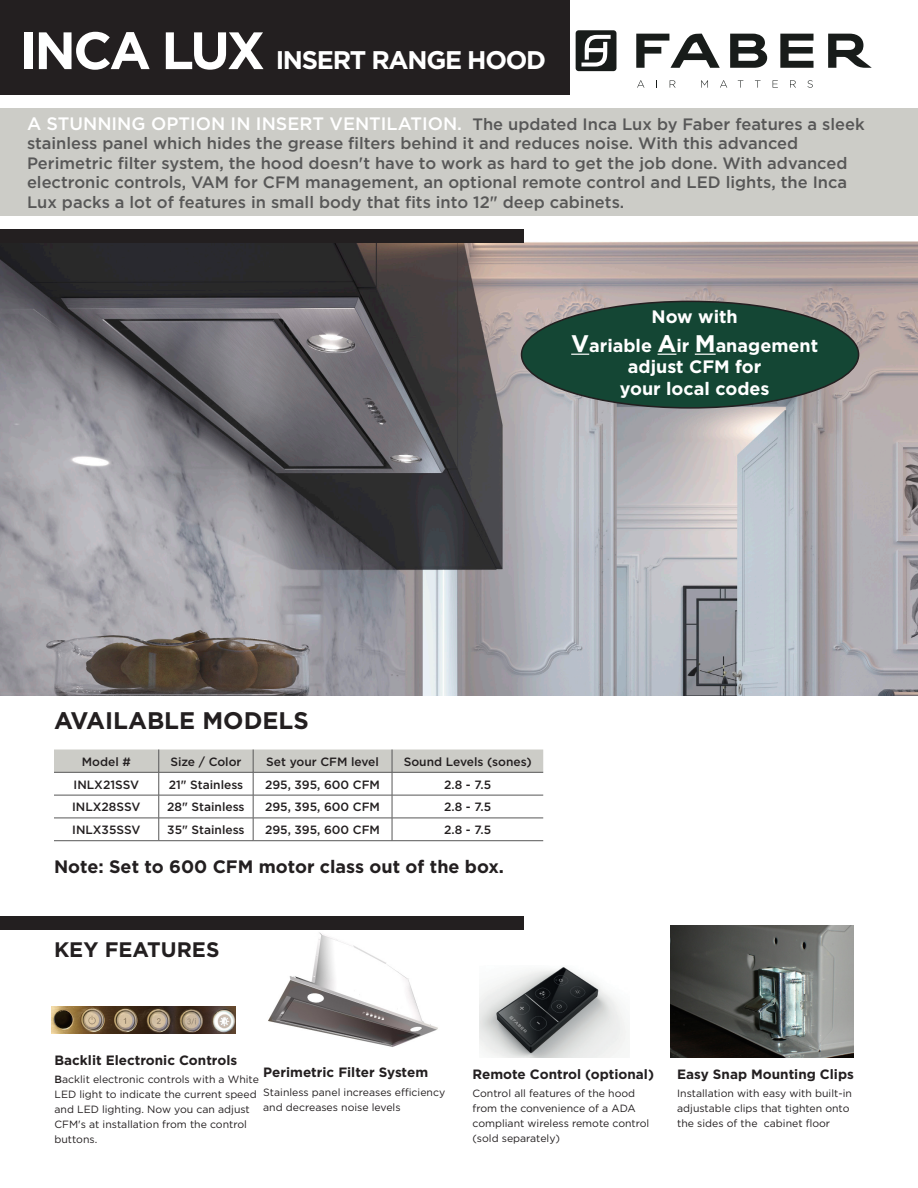
<style>
.page{position:relative;width:918px;height:1188px;background:#fff}
.page>*{position:absolute;margin:0;border:0;box-sizing:border-box;transform-origin:0 0}
.t1{font:700 25.5px "Gotham";letter-spacing:-.05em;color:#fff}
.t2{font:700 24px "Gotham";color:#231f20}
.t3{font:700 21px "Gotham";color:#231f20}
.t4{font:700 18px "Gotham";color:#fff}
.t5{font:700 18px "Gotham";color:#231f20}
.t6{font:500 16.5px/19.5px "Gotham";color:#575757}
.t7{font:700 13.5px "Gotham";color:#231f20}
.t8{font:500 12px "Gotham";color:#231f20}
.t9{font:10.5px/15px "Gotham";color:#231f20}
.s1{font-size:52.5px}
.s2{font-size:18px;color:#fff}
.s3{font-size:24px}
.s4{font-weight:500}
</style>
<div class="page">
<img style="left:0;top:242px;width:918px;height:453px">
<img style="left:479px;top:967px;width:148px;height:90px">
<img style="left:670px;top:926px;width:183px;height:131px">
<img style="left:268px;top:932px;width:170px;height:115px">
<div style="left:0;top:0;width:569px;height:94px;background:#231f20"></div>
<div style="left:0;top:230px;width:524px;height:13px;background:#231f20"></div>
<div style="left:0;top:108px;width:918px;height:108px;background:#ccccc7"></div>
<div style="left:0;top:917px;width:524px;height:13px;background:#231f20"></div>
<svg style="left:730px;top:34px;width:37px;height:34px"></svg>
<svg style="left:780px;top:34px;width:34px;height:34px"></svg>
<svg style="left:828px;top:34px;width:44px;height:34px"></svg>
<svg style="left:636px;top:34px;width:84px;height:34px"></svg>
<svg style="left:637px;top:80px;width:7px;height:8px"></svg>
<svg style="left:670px;top:80px;width:6px;height:8px"></svg>
<svg style="left:701px;top:80px;width:7px;height:8px"></svg>
<svg style="left:720px;top:80px;width:7px;height:8px"></svg>
<svg style="left:738px;top:80px;width:5px;height:8px"></svg>
<svg style="left:755px;top:80px;width:6px;height:8px"></svg>
<svg style="left:773px;top:80px;width:5px;height:8px"></svg>
<svg style="left:790px;top:80px;width:6px;height:8px"></svg>
<svg style="left:807px;top:80px;width:6px;height:8px"></svg>
<svg style="left:576px;top:30px;width:40px;height:41px"></svg>
<svg style="left:54px;top:750px;width:489px;height:90px"></svg>
<hr style="left:54px;top:840px;width:105px;height:1px;background:#575757">
<hr style="left:159px;top:840px;width:94px;height:1px;background:#575757">
<hr style="left:253px;top:840px;width:139px;height:1px;background:#575757">
<hr style="left:392px;top:840px;width:151px;height:1px;background:#575757">
<img style="left:51px;top:1007px;width:185px;height:27px">
<div style="left:522px;top:301px;width:337px;height:107px;background:#144634;border-radius:50%"></div>
<svg style="left:571px;top:354px;width:18px;height:1px"></svg>
<svg style="left:658px;top:354px;width:18px;height:1px"></svg>
<svg style="left:695px;top:354px;width:21px;height:1px"></svg>
<p class="t1" style="left:19px;top:43px;width:528px"><span class="s1">INCA LUX</span> INSERT RANGE HOOD</p>
<p class="t6" style="left:27px;top:114px;width:839px"><span class="s2">A STUNNING OPTION IN INSERT VENTILATION.</span> The updated Inca Lux by Faber features a sleek stainless panel which hides the grease filters behind it and reduces noise. With this advanced</p>
<p class="t6" style="left:27px;top:153px;width:822px">Perimetric filter system, the hood doesn't have to work as hard to get the job done. With advanced</p>
<p class="t6" style="left:27px;top:173px;width:822px">electronic controls, VAM for CFM management, an optional remote control and LED lights, the Inca<br>Lux packs a lot of features in small body that fits into 12" deep cabinets.</p>
<p class="t4" style="left:652px;top:305px;width:88px">Now with</p>
<p class="t4" style="left:571px;top:334px;width:248px"><span class="s3">V</span>ariable <span class="s3">A</span>ir <span class="s3">M</span>anagement</p>
<p class="t4" style="left:628px;top:355px;width:135px">adjust CFM for</p>
<p class="t4" style="left:620px;top:377px;width:151px">your local codes</p>
<p class="t2" style="left:54px;top:705px;width:256px">AVAILABLE MODELS</p>
<p class="t8" style="left:82px;top:754px;width:51px">Model #</p>
<p class="t8" style="left:170px;top:754px;width:73px">Size / Color</p>
<p class="t8" style="left:266px;top:754px;width:114px">Set your CFM level</p>
<p class="t8" style="left:404px;top:754px;width:130px">Sound Levels (sones)</p>
<p class="t8" style="left:74px;top:776px;width:67px">INLX21SSV</p>
<p class="t8" style="left:169px;top:776px;width:76px">21" Stainless</p>
<p class="t8" style="left:265px;top:776px;width:116px">295, 395, 600 CFM</p>
<p class="t8" style="left:444px;top:776px;width:49px">2.8 - 7.5</p>
<p class="t8" style="left:72px;top:799px;width:70px">INLX28SSV</p>
<p class="t8" style="left:167px;top:799px;width:79px">28" Stainless</p>
<p class="t8" style="left:265px;top:799px;width:116px">295, 395, 600 CFM</p>
<p class="t8" style="left:444px;top:799px;width:49px">2.8 - 7.5</p>
<p class="t8" style="left:72px;top:822px;width:70px">INLX35SSV</p>
<p class="t8" style="left:167px;top:822px;width:79px">35" Stainless</p>
<p class="t8" style="left:265px;top:822px;width:116px">295, 395, 600 CFM</p>
<p class="t8" style="left:444px;top:822px;width:49px">2.8 - 7.5</p>
<p class="t5" style="left:54px;top:855px;width:452px">Note: Set to 600 CFM motor class out of the box.</p>
<p class="t3" style="left:54px;top:936px;width:167px">KEY FEATURES</p>
<p class="t7" style="left:55px;top:1051px;width:184px">Backlit Electronic Controls</p>
<p class="t9" style="left:55px;top:1072px;width:206px"><span class="s4">B</span>acklit electronic controls with a White<br>LED light to indicate the current speed and LED lighting. Now you can adjust<br>CFM's at installation from the control buttons.</p>
<p class="t7" style="left:263px;top:1064px;width:166px">Perimetric Filter System</p>
<p class="t9" style="left:263px;top:1084px;width:183px">Stainless panel increases efficiency and decreases noise levels</p>
<p class="t7" style="left:472px;top:1066px;width:183px">Remote Control (optional)</p>
<p class="t9" style="left:472px;top:1086px;width:178px">Control all features of the hood from the convenience of a ADA compliant wireless remote control (sold separately)</p>
<p class="t7" style="left:677px;top:1066px;width:178px">Easy Snap Mounting Clips</p>
<p class="t9" style="left:677px;top:1086px;width:176px">Installation with easy with built-in adjustable clips that tighten onto the sides of the cabinet floor</p>
</div>
